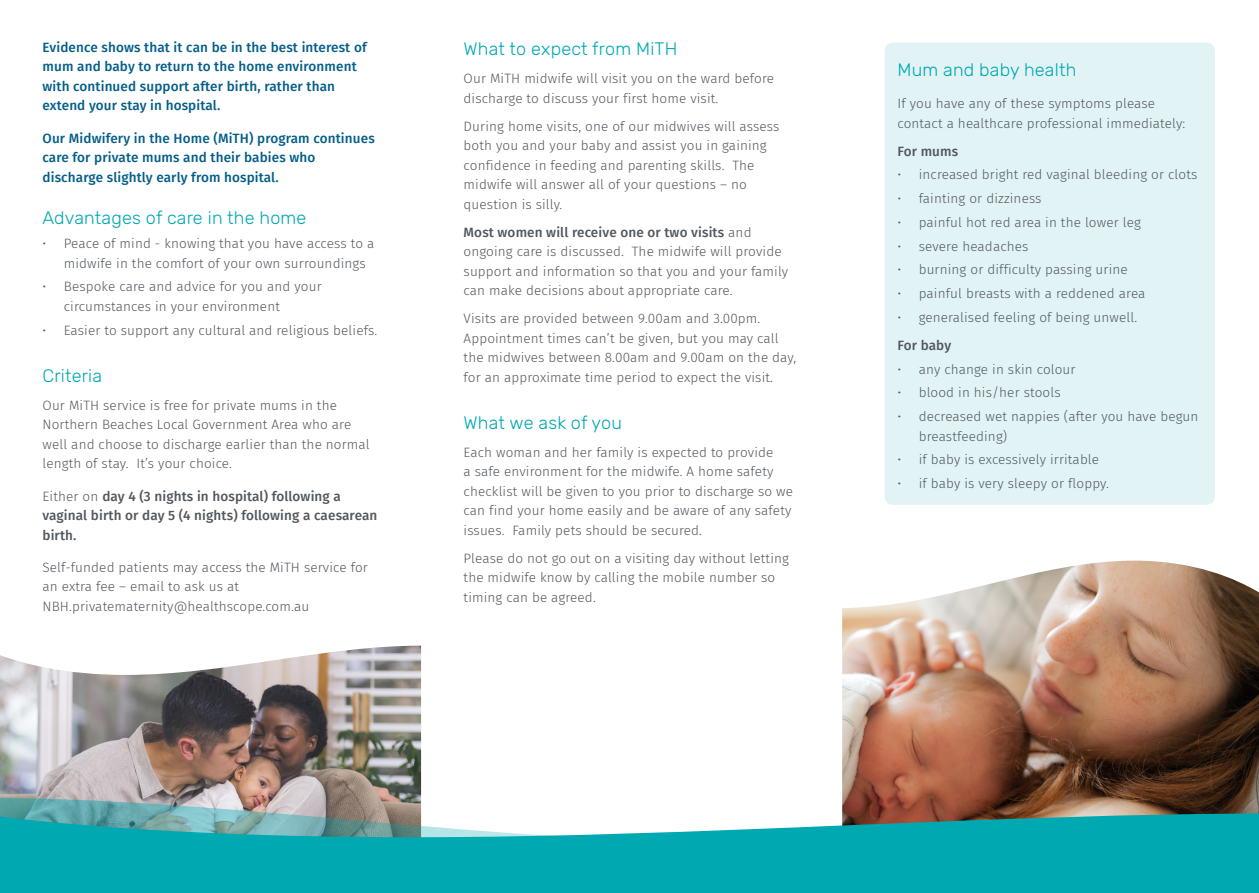
<style>
.page{position:relative;width:1259px;height:893px;background:#fff}
.page>*{position:absolute;margin:0;border:0;box-sizing:border-box;transform-origin:0 0}
.Heading{font:300 18px "Rubik";letter-spacing:.01em;color:#00a8b1}
.Body{font:300 13.5px/19.5px "Fira Sans";letter-spacing:.01em;color:#52585e}
.Intro{font:500 13.5px/19.5px "Fira Sans";letter-spacing:.01em;color:#045e89}
.Body-2{font:500 13.5px/19.5px "Fira Sans";letter-spacing:.01em;color:#52585e}
.s1{font-weight:300}
.s2{font-weight:500}
</style>
<div class="page">
<img style="left:0;top:646px;width:421px;height:152px">
<img style="left:842px;top:561px;width:417px;height:252px">
<img style="left:0;top:798px;width:1095px;height:15px">
<svg style="left:0;top:813px;width:1259px;height:80px;background:#20acb3"></svg>
<div style="left:884px;top:43px;width:331px;height:462px;background:#e2f3f5;border-radius:9px"></div>
<p class="Intro" style="left:43px;top:37px;width:326px">Evidence shows that it can be in the best interest of mum and baby to return to the home environment with continued support after birth, rather than extend your stay in hospital.</p>
<p class="Intro" style="left:43px;top:127px;width:334px">Our Midwifery in the Home (MiTH) program continues care for private mums and their babies who discharge slightly early from hospital.</p>
<p class="Heading" style="left:43px;top:208px;width:265px">Advantages of care in the home</p>
<p class="Body" style="left:64px;top:234px;width:312px;text-indent:-21px">• Peace of mind - knowing that you have access to a midwife in the comfort of your own surroundings</p>
<p class="Body" style="left:64px;top:277px;width:259px;text-indent:-21px">• Bespoke care and advice for you and your circumstances in your environment</p>
<p class="Body" style="left:43px;top:320px;width:336px">• Easier to support any cultural and religious beliefs.</p>
<p class="Heading" style="left:43px;top:366px;width:61px">Criteria</p>
<p class="Body" style="left:43px;top:395px;width:329px">Our MiTH service is free for private mums in the Northern Beaches Local Government Area who are well and choose to discharge earlier than the normal length of stay. It’s your choice.</p>
<p class="Body-2" style="left:43px;top:485px;width:336px"><span class="s1">Either on</span> day 4 (3 nights in hospital) following a vaginal birth or day 5 (4 nights) following a caesarean birth.</p>
<p class="Body" style="left:43px;top:557px;width:327px">Self-funded patients may access the MiTH service for an extra fee – email to ask us at<br>NBH.privatematernity@healthscope.com.au</p>
<p class="Heading" style="left:463px;top:39px;width:215px">What to expect from MiTH</p>
<p class="Body" style="left:463px;top:69px;width:312px">Our MiTH midwife will visit you on the ward before discharge to discuss your first home visit.</p>
<p class="Body" style="left:463px;top:116px;width:317px">During home visits, one of our midwives will assess both you and your baby and assist you in gaining confidence in feeding and parenting skills. The midwife will answer all of your questions – no question is silly.</p>
<p class="Body" style="left:463px;top:222px;width:326px"><span class="s2">Most women will receive one or two visits</span> and ongoing care is discussed. The midwife will provide support and information so that you and your family can make decisions about appropriate care.</p>
<p class="Body" style="left:463px;top:309px;width:334px">Visits are provided between 9.00am and 3.00pm.<br>Appointment times can’t be given, but you may call the midwives between 8.00am and 9.00am on the day, for an approximate time period to expect the visit.</p>
<p class="Heading" style="left:463px;top:412px;width:160px">What we ask of you</p>
<p class="Body" style="left:463px;top:442px;width:331px">Each woman and her family is expected to provide<br>a safe environment for the midwife. A home safety checklist will be given to you prior to discharge so we can find your home easily and be aware of any safety issues. Family pets should be secured.</p>
<p class="Body" style="left:463px;top:548px;width:327px">Please do not go out on a visiting day without letting the midwife know by calling the mobile number so timing can be agreed.</p>
<p class="Heading" style="left:897px;top:60px;width:180px">Mum and baby health</p>
<p class="Body" style="left:897px;top:94px;width:289px">If you have any of these symptoms please contact a healthcare professional immediately:</p>
<p class="Body-2" style="left:897px;top:141px;width:62px">For mums</p>
<p class="Body" style="left:897px;top:165px;width:301px">• increased bright red vaginal bleeding or clots</p>
<p class="Body" style="left:897px;top:189px;width:146px">• fainting or dizziness</p>
<p class="Body" style="left:897px;top:212px;width:245px">• painful hot red area in the lower leg</p>
<p class="Body" style="left:897px;top:236px;width:133px">• severe headaches</p>
<p class="Body" style="left:897px;top:260px;width:232px">• burning or difficulty passing urine</p>
<p class="Body" style="left:897px;top:284px;width:249px">• painful breasts with a reddened area</p>
<p class="Body" style="left:897px;top:307px;width:241px">• generalised feeling of being unwell.</p>
<p class="Body-2" style="left:897px;top:335px;width:55px">For baby</p>
<p class="Body" style="left:897px;top:359px;width:180px">• any change in skin colour</p>
<p class="Body" style="left:897px;top:383px;width:165px">• blood in his/her stools</p>
<p class="Body" style="left:918px;top:407px;width:281px;text-indent:-21px">• decreased wet nappies (after you have begun breastfeeding)</p>
<p class="Body" style="left:897px;top:450px;width:203px">• if baby is excessively irritable</p>
<p class="Body" style="left:897px;top:474px;width:213px">• if baby is very sleepy or floppy.</p>
</div>
